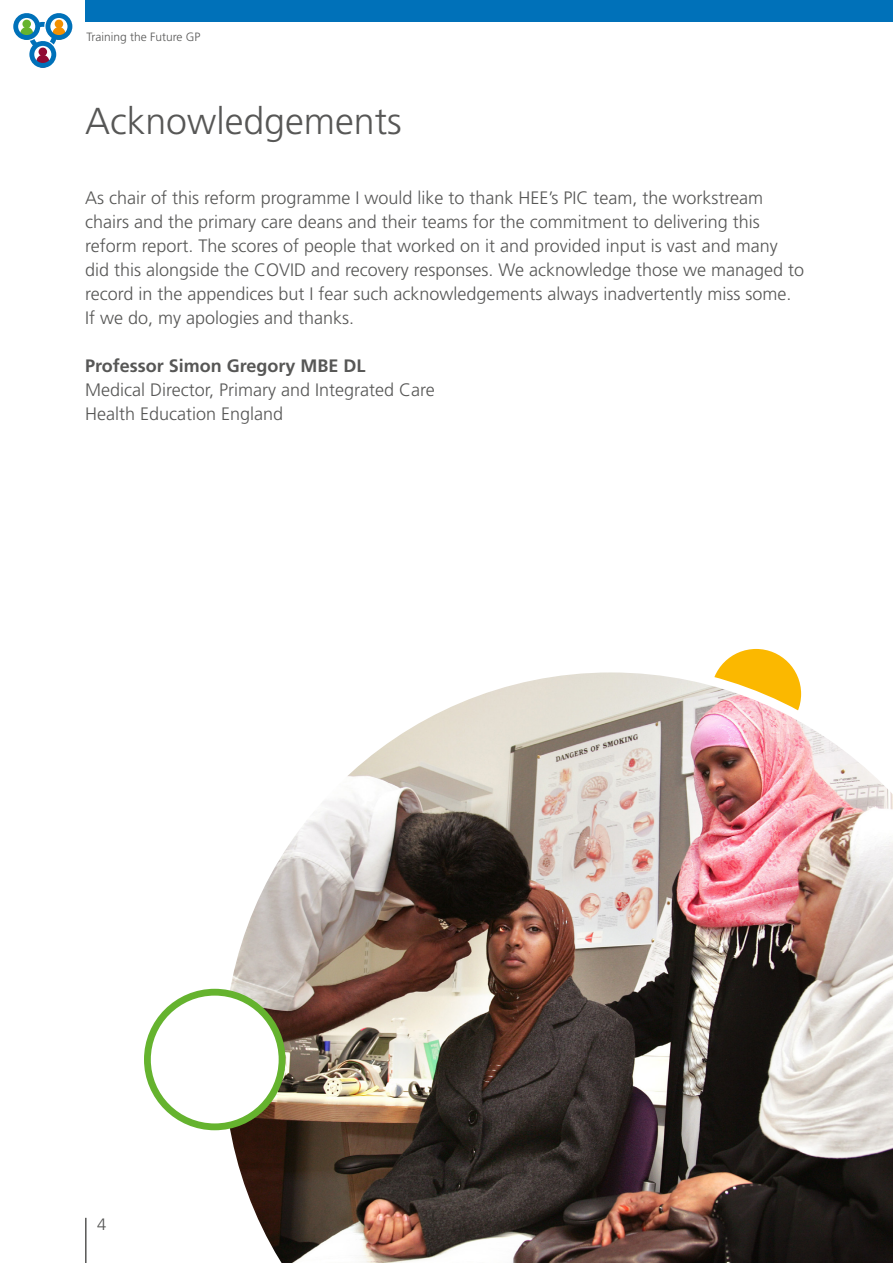
<style>
.page{position:relative;width:893px;height:1263px;background:#fff}
.page>*{position:absolute;margin:0;border:0;box-sizing:border-box;transform-origin:0 0}
.Section_Title{font:300 37.5px "Frutiger LT Pro";color:#575756}
.Body_Text{font:300 18px/24px "Frutiger LT Pro";color:#575756}
.Body_Text-2{font:700 18px "Frutiger LT Pro";color:#575756}
.t1{font:300 16.5px "Frutiger LT Pro";color:#575756}
.t2{font:300 12px "Frutiger LT Pro";color:#575756}
</style>
<div class="page">
<hr style="left:85px;top:1218px;width:2px;height:45px;background:#575756">
<div style="left:86px;top:0;width:807px;height:21px;background:#0071b9"></div>
<svg style="left:13px;top:13px;width:59px;height:55px"></svg>
<svg style="left:708px;top:645px;width:96px;height:97px"></svg>
<div style="left:704px;top:642px;width:104px;height:104px;border:7px solid #fff;border-radius:50%"></div>
<img style="left:215px;top:663px;width:678px;height:600px">
<div style="left:147px;top:992px;width:135px;height:135px;background:#fff;border-radius:50%"></div>
<div style="left:144px;top:989px;width:141px;height:141px;border:7px solid #65b32e;border-radius:50%"></div>
<p class="t2" style="left:87px;top:30px;width:116px">Training the Future GP</p>
<p class="Section_Title" style="left:85px;top:100px;width:318px">Acknowledgements</p>
<p class="Body_Text" style="left:85px;top:186px;width:721px">As chair of this reform programme I would like to thank HEE’s PIC team, the workstream chairs and the primary care deans and their teams for the commitment to delivering this reform report. The scores of people that worked on it and provided input is vast and many did this alongside the COVID and recovery responses. We acknowledge those we managed to record in the appendices but I fear such acknowledgements always inadvertently miss some.<br>If we do, my apologies and thanks.</p>
<p class="Body_Text-2" style="left:85px;top:355px;width:282px">Professor Simon Gregory MBE DL</p>
<p class="Body_Text" style="left:85px;top:378px;width:351px">Medical Director, Primary and Integrated Care</p>
<p class="Body_Text" style="left:85px;top:402px;width:200px">Health Education England</p>
<p class="t1" style="left:97px;top:1215px;width:11px">4</p>
</div>
